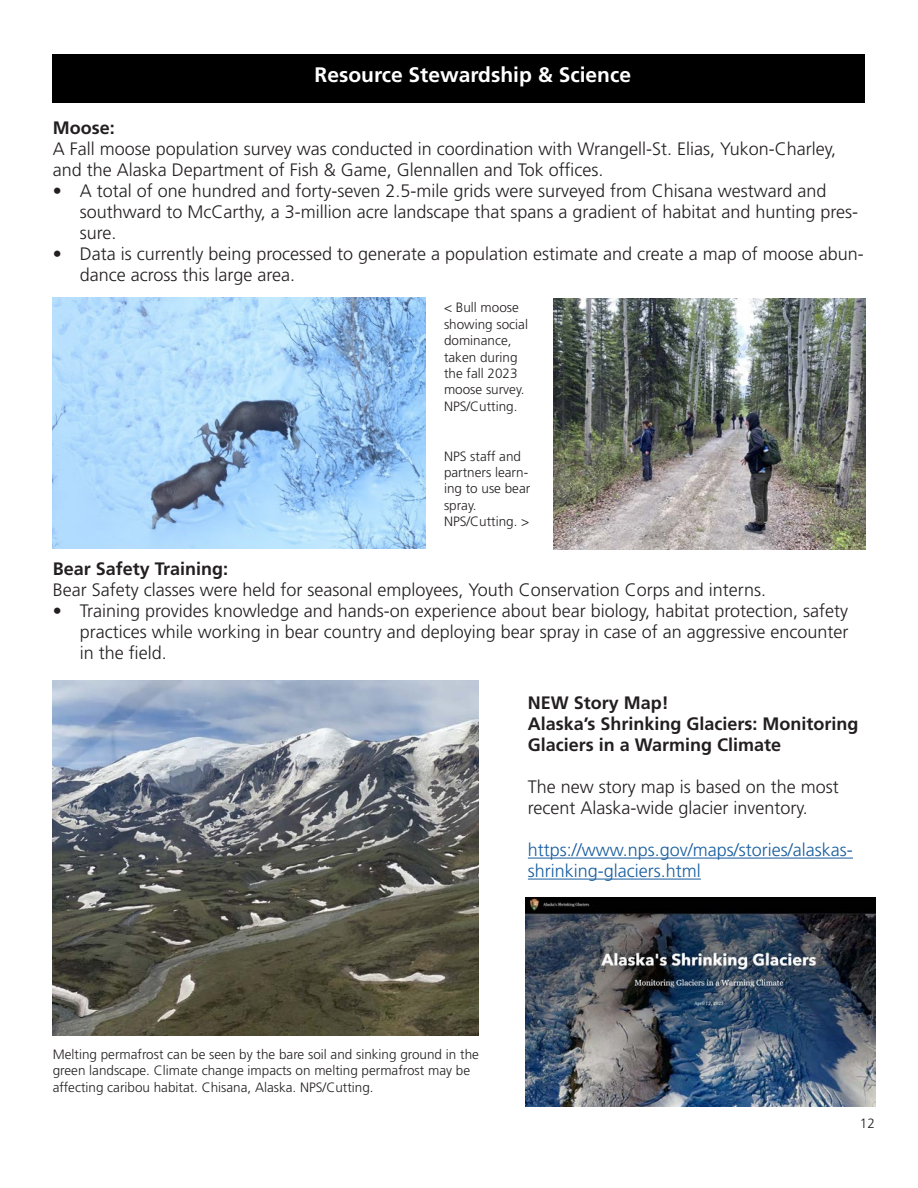
<style>
.page{position:relative;width:918px;height:1188px;background:#fff}
.page>*{position:absolute;margin:0;border:0;box-sizing:border-box;transform-origin:0 0}
.t1{font:700 21px "Frutiger LT Std";color:#fff}
.t2{font:300 18px/21px "Frutiger LT Std";color:#231f20}
.t3{font:700 18px/21px "Frutiger LT Std";color:#231f20}
.t4{font:300 18px/21px "Frutiger LT Std";color:#175d9e}
.t5{font:300 13.5px/16.5px "Frutiger LT Std";color:#231f20}
</style>
<div class="page">
<hr style="left:528px;top:858px;width:325px;height:1px;background:#175d9e">
<hr style="left:528px;top:879px;width:173px;height:1px;background:#175d9e">
<div style="left:53px;top:54px;width:812px;height:48px;background:#000"></div>
<img style="left:53px;top:298px;width:372px;height:251px">
<img style="left:554px;top:299px;width:311px;height:250px">
<img style="left:53px;top:681px;width:426px;height:355px">
<img style="left:526px;top:898px;width:350px;height:209px">
<p class="t1" style="left:315px;top:63px;width:318px">Resource Stewardship &amp; Science</p>
<p class="t3" style="left:53px;top:117px;width:63px">Moose:</p>
<p class="t2" style="left:53px;top:138px;width:785px">A Fall moose population survey was conducted in coordination with Wrangell-St. Elias, Yukon-Charley, and the Alaska Department of Fish &amp; Game, Glennallen and Tok offces.</p>
<p class="t2" style="left:80px;top:180px;width:780px;text-indent:-27px">• A total of one hundred and forty-seven 2.5-mile grids were surveyed from Chisana westward and southward to McCarthy, a 3-million acre landscape that spans a gradient of habitat and hunting pres&shy;sure.</p>
<p class="t2" style="left:80px;top:243px;width:786px;text-indent:-27px">• Data is currently being processed to generate a population estimate and create a map of moose abun&shy;dance across this large area.</p>
<p class="t5" style="left:444px;top:299px;width:86px">&lt; Bull moose showing social dominance, taken during the fall 2023 moose survey.<br>NPS/Cutting.</p>
<p class="t5" style="left:444px;top:448px;width:88px">NPS staff and partners learn&shy;ing to use bear spray.<br>NPS/Cutting. &gt;</p>
<p class="t3" style="left:53px;top:558px;width:177px">Bear Safety Training:</p>
<p class="t2" style="left:53px;top:579px;width:715px">Bear Safety classes were held for seasonal employees, Youth Conservation Corps and interns.</p>
<p class="t2" style="left:80px;top:600px;width:770px;text-align:justify;text-indent:-27px">• Training provides knowledge and hands-on experience about bear biology, habitat protection, safety practices while working in bear country and deploying bear spray in case of an aggressive encounter in the feld.</p>
<p class="t3" style="left:528px;top:693px;width:332px">NEW Story Map!<br>Alaska’s Shrinking Glaciers: Monitoring<br>Glaciers in a Warming Climate</p>
<p class="t2" style="left:528px;top:777px;width:313px">The new story map is based on the most recent Alaska-wide glacier inventory.</p>
<p class="t4" style="left:528px;top:840px;width:327px">https://www.nps.gov/maps/stories/alaskas&shy;shrinking-glaciers.html</p>
<p class="t5" style="left:53px;top:1046px;width:428px">Melting permafrost can be seen by the bare soil and sinking ground in the green landscape. Climate change impacts on melting permafrost may be affecting caribou habitat. Chisana, Alaska. NPS/Cutting.</p>
<p class="t5" style="left:860px;top:1116px;width:17px">12</p>
</div>
